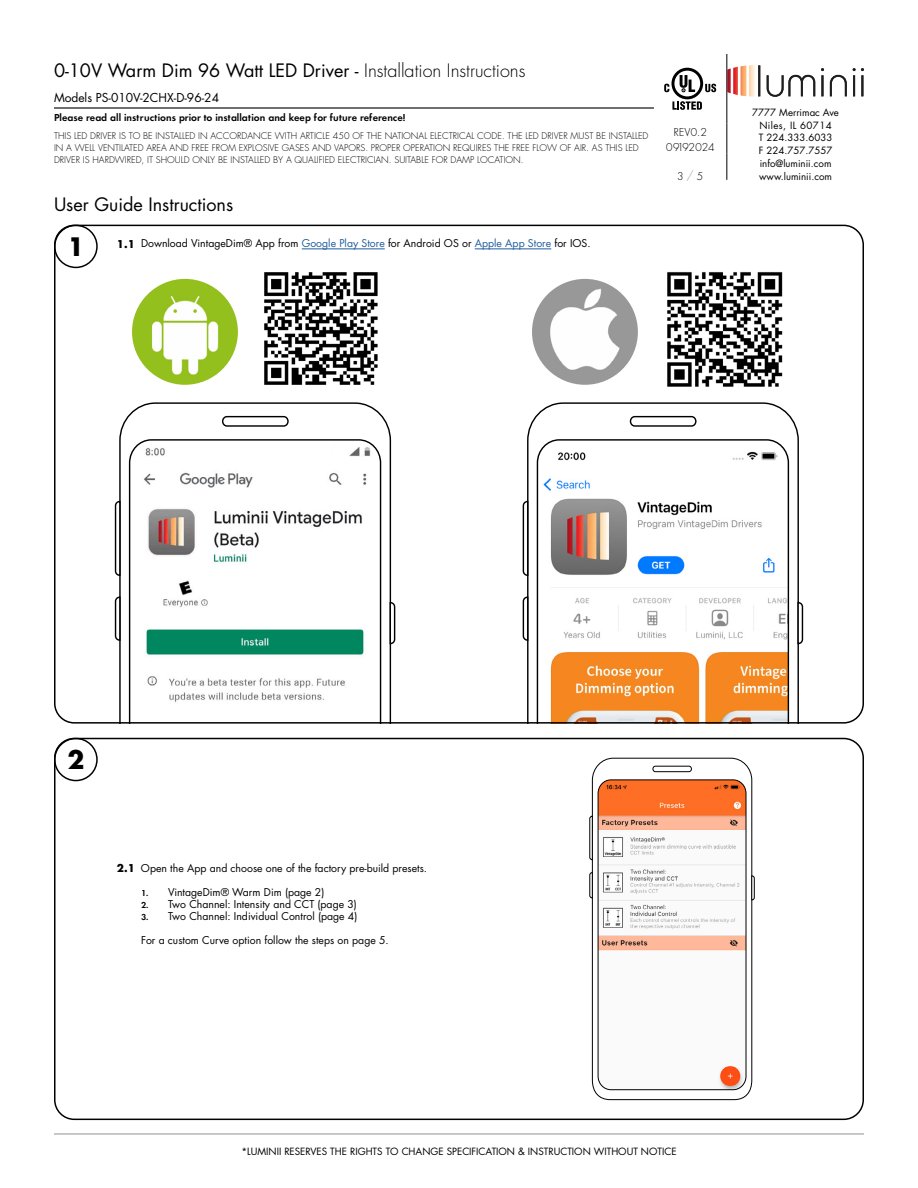
<style>
.page{position:relative;width:918px;height:1188px;background:#fff}
.page>*{position:absolute;margin:0;border:0;box-sizing:border-box;transform-origin:0 0}
.t1{font:700 24.75px "Futura";color:#000}
.t2{font:18px "Futura";color:#000}
.t3{font:12px "Futura";color:#000}
.t4{font:12px/15px "Futura Light DTC";letter-spacing:-.03em;color:#000;text-align:center}
.t5{font:10.5px "Futura";color:#000}
.t6{font:10.5px "Futura Demi Bold DTC";color:#000}
.t7{font:9.75px/12.8px "Futura";color:#000;text-align:center}
.t8{font:300 9px/12px "Futura";color:#000}
.s1{font-weight:300}
.s2{font-weight:700}
.s3{color:#205d9e}
.s4{color:#93918f}
.s5{font-family:"Futura Demi Bold DTC";font-size:9px}
</style>
<div class="page">
<hr style="left:54px;top:107px;width:600px;height:2px;background:#000">
<hr style="left:726px;top:54px;width:1px;height:54px;background:#000">
<svg style="left:726px;top:108px;width:1px;height:72px"></svg>
<svg style="left:672px;top:101px;width:30px;height:9px"></svg>
<svg style="left:705px;top:84px;width:11px;height:8px"></svg>
<svg style="left:672px;top:68px;width:31px;height:31px"></svg>
<div style="left:674px;top:71px;width:26px;height:25px;background:#fff;border-radius:50%"></div>
<svg style="left:680px;top:75px;width:15px;height:17px"></svg>
<svg style="left:664px;top:84px;width:5px;height:8px"></svg>
<svg style="left:727px;top:65px;width:137px;height:32px"></svg>
<hr style="left:54px;top:1134px;width:810px;height:1px;background:#93918f">
<svg style="left:592px;top:757px;width:161px;height:343px"></svg>
<div style="left:653px;top:766px;width:38px;height:6px;background:#fff;border-radius:3px"></div>
<div style="left:653px;top:766px;width:39px;height:6px;border:1px solid #000;border-radius:3px"></div>
<svg style="left:751px;top:875px;width:4px;height:26px"></svg>
<svg style="left:589px;top:815px;width:4px;height:46px"></svg>
<svg style="left:589px;top:872px;width:4px;height:27px"></svg>
<div style="left:54px;top:738px;width:810px;height:382px;border:2px solid #000100;border-radius:20px"></div>
<div style="left:54px;top:738px;width:44px;height:43px;border:2px solid #000;border-radius:50%"></div>
<svg style="left:119px;top:402px;width:273px;height:319px"></svg>
<div style="left:223px;top:417px;width:65px;height:9px;background:#fff;border-radius:4px"></div>
<div style="left:222px;top:416px;width:67px;height:11px;border:1px solid #000;border-radius:4px"></div>
<svg style="left:389px;top:601px;width:7px;height:44px"></svg>
<svg style="left:114px;top:500px;width:7px;height:77px"></svg>
<svg style="left:114px;top:596px;width:7px;height:46px"></svg>
<svg style="left:527px;top:402px;width:272px;height:319px"></svg>
<div style="left:630px;top:417px;width:66px;height:9px;background:#fff;border-radius:4px"></div>
<div style="left:630px;top:416px;width:67px;height:11px;border:1px solid #000;border-radius:4px"></div>
<svg style="left:797px;top:601px;width:7px;height:44px"></svg>
<svg style="left:522px;top:500px;width:7px;height:77px"></svg>
<svg style="left:522px;top:596px;width:7px;height:46px"></svg>
<img style="left:532px;top:279px;width:106px;height:106px;border-radius:53px">
<img style="left:132px;top:279px;width:106px;height:106px;border-radius:53px">
<img style="left:667px;top:272px;width:116px;height:115px">
<img style="left:264px;top:272px;width:114px;height:113px">
<div style="left:54px;top:225px;width:44px;height:43px;border:2px solid #000;border-radius:50%"></div>
<hr style="left:302px;top:248px;width:83px;height:1px;background:#205d9e">
<hr style="left:475px;top:248px;width:76px;height:1px;background:#205d9e">
<h2 class="t2" style="left:54px;top:58px;width:473px">0-10V Warm Dim 96 Watt LED Driver - <span class="s1">Installation Instructions</span></h2>
<h3 class="t3" style="left:54px;top:89px;width:167px">Models PS-010V-2CHX-D-96-24</h3>
<p class="t6" style="left:54px;top:111px;width:353px">Please read all instructions prior to installation and keep for future reference!</p>
<p class="t8" style="left:54px;top:130px;width:596px">THIS LED DRIVER IS TO BE INSTALLED IN ACCORDANCE WITH ARTICLE 450 OF THE NATIONAL ELECTRICAL CODE. THE LED DRIVER MUST BE INSTALLED<br>IN A WELL VENTILATED AREA AND FREE FROM EXPLOSIVE GASES AND VAPORS. PROPER OPERATION REQUIRES THE FREE FLOW OF AIR. AS THIS LED<br>DRIVER IS HARDWIRED, IT SHOULD ONLY BE INSTALLED BY A QUALIFIED ELECTRICIAN. SUITABLE FOR DAMP LOCATION.</p>
<h2 class="t2" style="left:54px;top:192px;width:181px">User Guide Instructions</h2>
<h1 class="t1" style="left:67px;top:230px;width:18px">1</h1>
<p class="t5" style="left:117px;top:236px;width:475px"><span class="s2">1.1</span> Download VintageDim® App from <span class="s3">Google Play Store</span> for Android OS or <span class="s3">Apple App Store</span> for IOS.</p>
<h3 class="t4" style="left:666px;top:124px;width:50px">REV0.2<br>09192024</h3>
<h3 class="t4" style="left:677px;top:169px;width:28px">3 <span class="s4">/</span> 5</h3>
<p class="t7" style="left:752px;top:106px;width:88px">7777 Merrimac Ave<br>Niles, IL 60714<br>T 224.333.6033<br>F 224.757.7557 info@luminii.com www.luminii.com</p>
<h1 class="t1" style="left:67px;top:743px;width:18px">2</h1>
<p class="t5" style="left:117px;top:861px;width:312px"><span class="s2">2.1</span> Open the App and choose one of the factory pre-build presets.</p>
<p class="t5" style="left:141px;top:885px;width:185px"><span class="s5">1.</span> VintageDim® Warm Dim (page 2)</p>
<p class="t5" style="left:141px;top:897px;width:217px"><span class="s5">2.</span> Two Channel: Intensity and CCT (page 3)</p>
<p class="t5" style="left:141px;top:909px;width:218px"><span class="s5">3.</span> Two Channel: Individual Control (page 4)</p>
<p class="t5" style="left:141px;top:933px;width:249px">For a custom Curve option follow the steps on page 5.</p>
<p class="t7" style="left:241px;top:1145px;width:437px">*LUMINII RESERVES THE RIGHTS TO CHANGE SPECIFICATION &amp; INSTRUCTION WITHOUT NOTICE</p>
</div>
